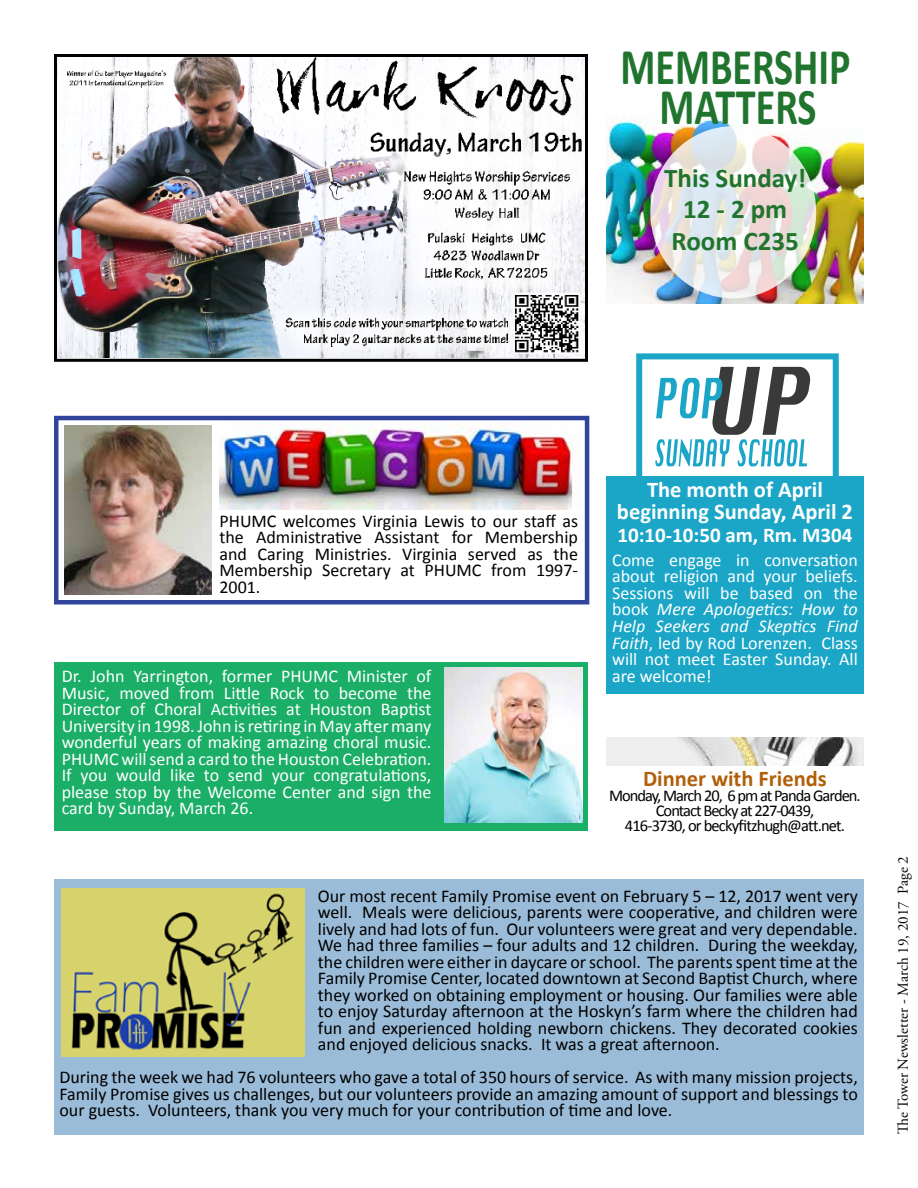
<style>
.page{position:relative;width:918px;height:1188px;background:#fff}
.page>*{position:absolute;margin:0;border:0;box-sizing:border-box;transform-origin:0 0}
.t1{font:700 51.9px "Calibri";color:#20742e;scale:.77 1}
.t2{font:700 27px/31.5px "Calibri";color:#20742e;text-align:center}
.t3{font:700 22.5px/22.5px "Calibri";color:#fff;text-align:center}
.t4{font:700 22.5px "Calibri";color:#b16009}
.t5{font:700 21px "Calibri";color:#fff}
.t6{font:18px/16.5px "Calibri";color:#000;text-align:justify}
.t7{font:18px/16.5px "Calibri";color:#fff;text-align:justify}
.t8{font:16.5px/15px "Calibri";letter-spacing:-.06em;color:#000;text-align:center}
.t9{font:15px "Adobe Garamond Pro";color:#000}
.s1{font-style:italic}
</style>
<div class="page">
<div style="left:54px;top:879px;width:810px;height:255px;background:#9bbcd8"></div>
<img style="left:606px;top:116px;width:258px;height:188px">
<svg style="left:650px;top:126px;width:166px;height:172px;background:#e7e4e3"></svg>
<img style="left:606px;top:738px;width:258px;height:27px">
<img style="left:58px;top:58px;width:526px;height:299px">
<div style="left:54px;top:54px;width:534px;height:308px;border:3px solid #000"></div>
<div style="left:54px;top:662px;width:534px;height:169px;background:#1bae67"></div>
<img style="left:445px;top:668px;width:137px;height:154px">
<img style="left:655px;top:366px;width:152px;height:101px">
<img style="left:712px;top:367px;width:99px;height:68px">
<img style="left:656px;top:378px;width:67px;height:40px">
<img style="left:693px;top:439px;width:114px;height:27px">
<div style="left:636px;top:353px;width:203px;height:130px;border:6px solid #1ba6c7"></div>
<div style="left:606px;top:476px;width:258px;height:217px;background:#1ba6c7"></div>
<div style="left:54px;top:416px;width:535px;height:188px;background:#fff;border:4px solid #2f449a"></div>
<img style="left:65px;top:426px;width:147px;height:169px">
<img style="left:219px;top:422px;width:359px;height:88px">
<img style="left:62px;top:888px;width:242px;height:169px">
<h1 class="t1" style="left:620px;top:34px;width:300px">MEMBERSHIP</h1>
<h1 class="t1" style="left:659px;top:74px;width:206px">MATTERS</h1>
<h2 class="t2" style="left:664px;top:162px;width:144px">This Sunday!<br>12 - 2 pm<br>Room C235</h2>
<p class="t6" style="left:219px;top:513px;width:360px">PHUMC welcomes Virginia Lewis to our staff as the Administrative Assistant for Membership and Caring Ministries. Virginia served as the Membership Secretary at PHUMC from 1997- 2001.</p>
<p class="t7" style="left:62px;top:668px;width:371px">Dr. John Yarrington, former PHUMC Minister of Music, moved from Little Rock to become the Director of Choral Activities at Houston Baptist University in 1998. John is retiring in May after many wonderful years of making amazing choral music.<br>PHUMC will send a card to the Houston Celebration.<br>If you would like to send your congratulations, please stop by the Welcome Center and sign the card by Sunday, March 26.</p>
<p class="t3" style="left:617px;top:478px;width:238px">The month of April beginning Sunday, April 2</p>
<p class="t5" style="left:617px;top:522px;width:237px">10:10-10:50 am, Rm. M304</p>
<p class="t7" style="left:612px;top:552px;width:247px">Come engage in conversation about religion and your beliefs.<br>Sessions will be based on the book <span class="s1">Mere Apologetics: How to Help Seekers and Skeptics Find Faith</span>, led by Rod Lorenzen. Class will not meet Easter Sunday. All are welcome!</p>
<p class="t4" style="left:643px;top:764px;width:185px">Dinner with Friends</p>
<p class="t8" style="left:609px;top:788px;width:253px">Monday, March 20, 6 pm at Panda Garden.<br>Contact Becky at 227-0439,<br>416-3730, or beckyfitzhugh@att.net.</p>
<p class="t6" style="left:318px;top:887px;width:541px">Our most recent Family Promise event on February 5 – 12, 2017 went very well. Meals were delicious, parents were cooperative, and children were lively and had lots of fun. Our volunteers were great and very dependable.<br>We had three families – four adults and 12 children. During the weekday, the children were either in daycare or school. The parents spent time at the Family Promise Center, located downtown at Second Baptist Church, where they worked on obtaining employment or housing. Our families were able to enjoy Saturday afternoon at the Hoskyn’s farm where the children had fun and experienced holding newborn chickens. They decorated cookies and enjoyed delicious snacks. It was a great afternoon.</p>
<p class="t6" style="left:59px;top:1069px;width:800px">During the week we had 76 volunteers who gave a total of 350 hours of service. As with many mission projects, Family Promise gives us challenges, but our volunteers provide an amazing amount of support and blessings to our guests. Volunteers, thank you very much for your contribution of time and love.</p>
<p class="t9" style="left:894px;top:1134px;width:280px;rotate:-90deg">The Tower Newsletter - March 19, 2017 Page 2</p>
</div>
